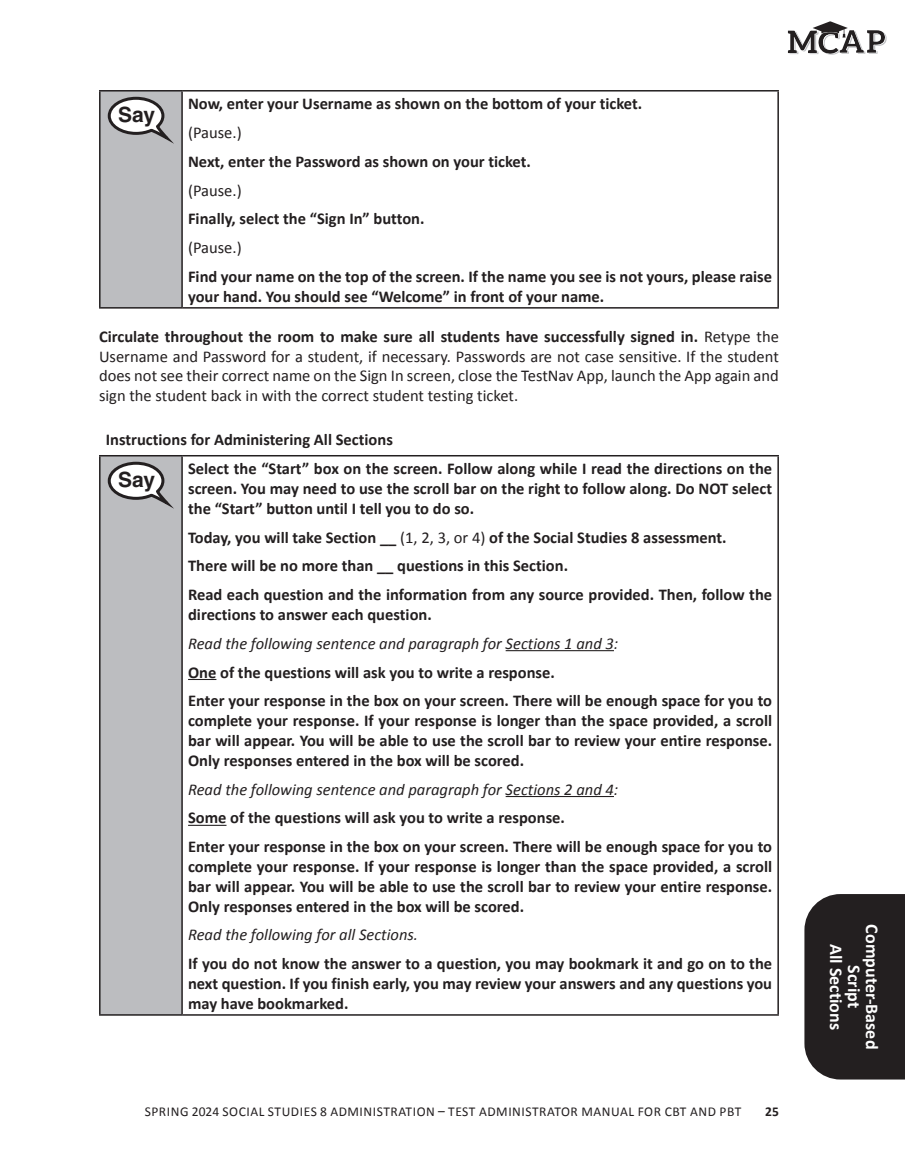
<style>
.page{position:relative;width:905px;height:1175px;background:#fff}
.page>*{position:absolute;margin:0;border:0;box-sizing:border-box;transform-origin:0 0}
.t1{font:700 18px/18px "Calibri";color:#fff;text-align:center}
.SAY_text_Bold{font:700 16.5px/19.8px "Calibri";color:#231f20;text-align:justify}
.Main_Body_Text_-_After_Table{font:16.5px/19.8px "Calibri";color:#231f20;text-align:justify}
.SAY_text_-_regular{font:italic 16.5px "Calibri";color:#231f20}
.H3_NoTOC{font:700 16.5px "Calibri";color:#231f20}
.SAY_text_-_regular-2{font:16.5px "Calibri";color:#231f20}
.t2{font:13.5px "Calibri";letter-spacing:.04em;color:#231f20}
.t3{font:700 13.5px "Calibri";color:#231f20}
.s1{font-weight:700}
.s2{font-weight:400}
</style>
<div class="page">
<svg style="left:788px;top:21px;width:98px;height:34px"></svg>
<div style="left:804px;top:894px;width:100px;height:185px;background:#231f20"></div>
<div style="left:100px;top:91px;width:82px;height:217px;background:#bcbdc0"></div>
<hr style="left:99px;top:90px;width:83px;height:2px;background:#231f20">
<hr style="left:99px;top:92px;width:1px;height:215px;background:#231f20">
<hr style="left:182px;top:90px;width:596px;height:2px;background:#231f20">
<hr style="left:181px;top:92px;width:2px;height:215px;background:#231f20">
<hr style="left:777px;top:92px;width:1px;height:215px;background:#231f20">
<hr style="left:99px;top:307px;width:83px;height:1px;background:#231f20">
<hr style="left:182px;top:307px;width:596px;height:1px;background:#231f20">
<svg style="left:108px;top:97px;width:62px;height:44px"></svg>
<div style="left:100px;top:456px;width:82px;height:559px;background:#bcbdc0"></div>
<hr style="left:99px;top:456px;width:1px;height:558px;background:#231f20">
<hr style="left:181px;top:456px;width:2px;height:558px;background:#231f20">
<hr style="left:777px;top:456px;width:1px;height:558px;background:#231f20">
<hr style="left:99px;top:1014px;width:83px;height:1px;background:#231f20">
<hr style="left:182px;top:1014px;width:596px;height:1px;background:#231f20">
<hr style="left:99px;top:455px;width:83px;height:1px;background:#231f20">
<hr style="left:182px;top:455px;width:596px;height:1px;background:#231f20">
<svg style="left:108px;top:462px;width:62px;height:44px"></svg>
<hr style="left:505px;top:650px;width:109px;height:1px;background:#231f20">
<svg style="left:188px;top:679px;width:28px;height:1px"></svg>
<hr style="left:505px;top:796px;width:109px;height:1px;background:#231f20">
<hr style="left:188px;top:824px;width:38px;height:2px;background:#231f20">
<p class="SAY_text_Bold" style="left:188px;top:93px;width:455px">Now, enter your Username as shown on the bottom of your ticket.</p>
<p class="SAY_text_-_regular-2" style="left:188px;top:121px;width:55px">(Pause.)</p>
<p class="SAY_text_Bold" style="left:188px;top:151px;width:344px">Next, enter the Password as shown on your ticket.</p>
<p class="SAY_text_-_regular-2" style="left:188px;top:179px;width:55px">(Pause.)</p>
<p class="SAY_text_Bold" style="left:188px;top:208px;width:238px">Finally, select the “Sign In” button.</p>
<p class="SAY_text_-_regular-2" style="left:188px;top:236px;width:55px">(Pause.)</p>
<p class="SAY_text_Bold" style="left:188px;top:266px;width:585px">Find your name on the top of the screen. If the name you see is not yours, please raise your hand. You should see “Welcome” in front of your name.</p>
<p class="Main_Body_Text_-_After_Table" style="left:99px;top:326px;width:681px"><span class="s1">Circulate throughout the room to make sure all students have successfully signed in.</span> Retype the Username and Password for a student, if necessary. Passwords are not case sensitive. If the student does not see their correct name on the Sign In screen, close the TestNav App, launch the App again and sign the student back in with the correct student testing ticket.</p>
<p class="H3_NoTOC" style="left:106px;top:428px;width:288px">Instructions for Administering All Sections</p>
<p class="SAY_text_Bold" style="left:188px;top:458px;width:585px">Select the “Start” box on the screen. Follow along while I read the directions on the screen. You may need to use the scroll bar on the right to follow along. Do NOT select the “Start” button until I tell you to do so.</p>
<p class="SAY_text_Bold" style="left:188px;top:526px;width:540px">Today, you will take Section __ <span class="s2">(1, 2, 3, or 4)</span> of the Social Studies 8 assessment.</p>
<p class="SAY_text_Bold" style="left:188px;top:555px;width:381px">There will be no more than __ questions in this Section.</p>
<p class="SAY_text_Bold" style="left:188px;top:584px;width:585px">Read each question and the information from any source provided. Then, follow the directions to answer each question.</p>
<p class="SAY_text_-_regular" style="left:188px;top:632px;width:432px">Read the following sentence and paragraph for Sections 1 and 3:</p>
<p class="SAY_text_Bold" style="left:188px;top:661px;width:368px">One of the questions will ask you to write a response.</p>
<p class="SAY_text_Bold" style="left:188px;top:690px;width:585px">Enter your response in the box on your screen. There will be enough space for you to complete your response. If your response is longer than the space provided, a scroll bar will appear. You will be able to use the scroll bar to review your entire response.<br>Only responses entered in the box will be scored.</p>
<p class="SAY_text_-_regular" style="left:188px;top:777px;width:432px">Read the following sentence and paragraph for Sections 2 and 4:</p>
<p class="SAY_text_Bold" style="left:188px;top:807px;width:378px">Some of the questions will ask you to write a response.</p>
<p class="SAY_text_Bold" style="left:188px;top:836px;width:585px">Enter your response in the box on your screen. There will be enough space for you to complete your response. If your response is longer than the space provided, a scroll bar will appear. You will be able to use the scroll bar to review your entire response.<br>Only responses entered in the box will be scored.</p>
<p class="SAY_text_-_regular" style="left:188px;top:923px;width:231px">Read the following for all Sections.</p>
<p class="SAY_text_Bold" style="left:188px;top:953px;width:585px">If you do not know the answer to a question, you may bookmark it and go on to the next question. If you finish early, you may review your answers and any questions you may have bookmarked.</p>
<p class="t2" style="left:145px;top:1102px;width:598px">SPRING 2024 SOCIAL STUDIES 8 ADMINISTRATION – TEST ADMINISTRATOR MANUAL FOR CBT AND PBT</p>
<p class="t3" style="left:765px;top:1102px;width:15px">25</p>
<p class="t1" style="left:881px;top:924px;width:126px;rotate:90deg">Computer-Based<br>Script<br>All Sections</p>
</div>
